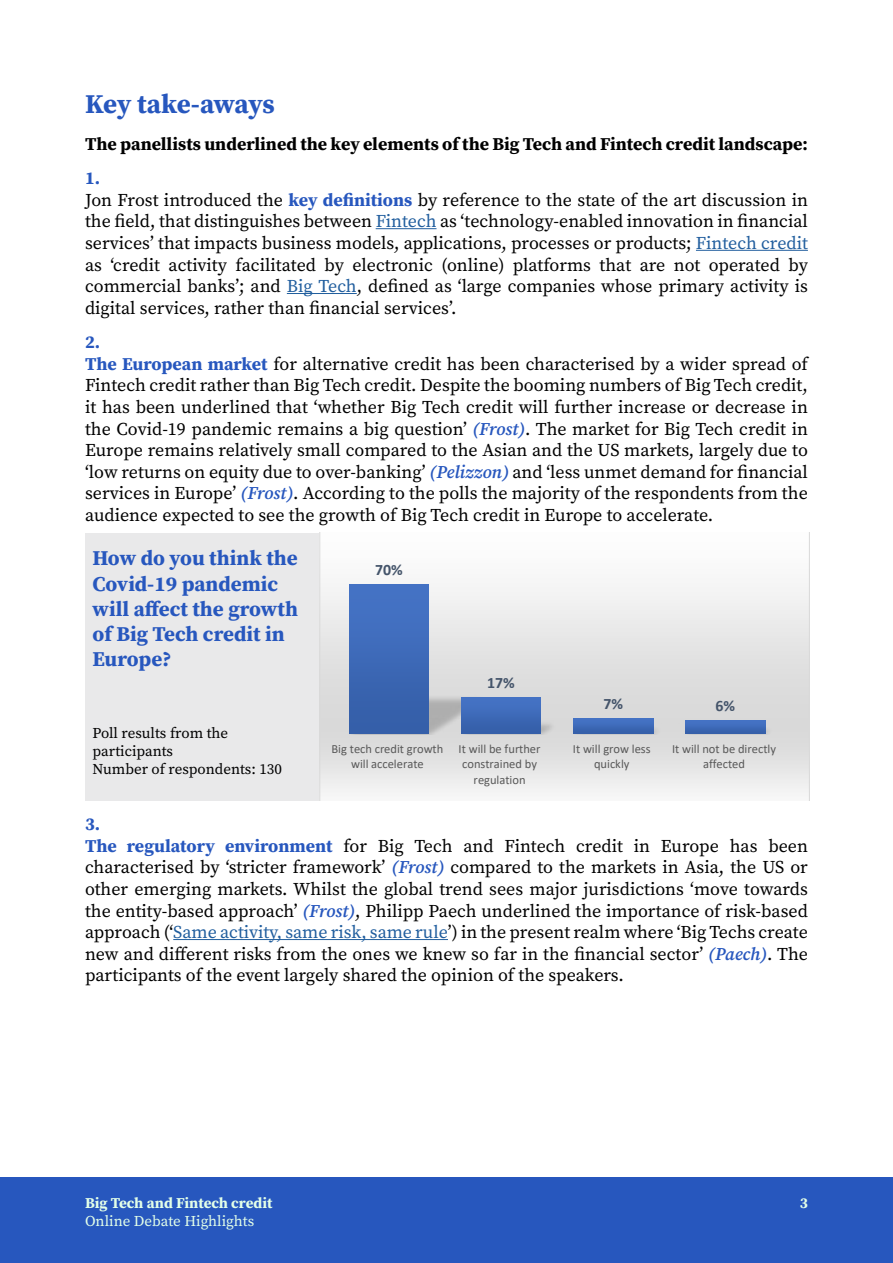
<style>
.page{position:relative;width:893px;height:1263px;background:#fff}
.page>*{position:absolute;margin:0;border:0;box-sizing:border-box;transform-origin:0 0}
.t1{font:700 27px "Source Serif Pro";letter-spacing:-.015em;color:#2757be}
.t2{font:700 21px/25.2px "Source Serif Pro";color:#2757be}
.t3{font:18px/21.6px "Source Serif Pro";color:#000}
.t4{font:700 18px "Source Serif Pro";color:#000}
.t5{font:700 15.9px "Calibri";color:#44546a}
.t6{font:15px/18px "Source Serif Pro";color:#000}
.t7{font:700 15px "Source Serif Pro";color:#e3ffe8}
.t8{font:15px "Source Serif Pro";color:#e3ffe8}
.t9{font:12.45px/15.1px "Calibri";color:#595959;text-align:center}
.s1{font-weight:700;color:#2757be}
.s2{color:#215e9e}
.s3{font-weight:600;font-style:italic;color:#2757be}
</style>
<div class="page">
<div style="left:0;top:1178px;width:893px;height:85px;background:#2757be"></div>
<hr style="left:376px;top:228px;width:60px;height:1px;background:#215e9e">
<hr style="left:696px;top:250px;width:112px;height:1px;background:#215e9e">
<hr style="left:287px;top:293px;width:70px;height:1px;background:#215e9e">
<hr style="left:173px;top:939px;width:275px;height:1px;background:#215e9e">
<div style="left:85px;top:534px;width:723px;height:267px;background:#e9e9ea"></div>
<svg style="left:319px;top:533px;width:491px;height:267px"></svg>
<h1 class="t1" style="left:85px;top:85px;width:191px">Key take-aways</h1>
<p class="t4" style="left:85px;top:131px;width:724px">The panellists underlined the key elements of the Big Tech and Fintech credit landscape:</p>
<p class="t3" style="left:85px;top:167px;width:724px"><span class="s1">1.<br></span>Jon Frost introduced the <span class="s1">key definitions</span> by reference to the state of the art discussion in the field, that distinguishes between <span class="s2">Fintech</span> as ‘technology-enabled innovation in financial services’ that impacts business models, applications, processes or products; <span class="s2">Fintech credit </span>as ‘credit activity facilitated by electronic (online) platforms that are not operated by commercial banks’; and <span class="s2">Big Tech</span>, defined as ‘large companies whose primary activity is digital services, rather than financial services’.</p>
<p class="t3" style="left:85px;top:331px;width:724px"><span class="s1">2.<br>The European market</span> for alternative credit has been characterised by a wider spread of Fintech credit rather than Big Tech credit. Despite the booming numbers of Big Tech credit, it has been underlined that ‘whether Big Tech credit will further increase or decrease in the Covid-19 pandemic remains a big question’ <span class="s3">(Frost)</span>. The market for Big Tech credit in Europe remains relatively small compared to the Asian and the US markets, largely due to ‘low returns on equity due to over-banking’ <span class="s3">(Pelizzon)</span> and ‘less unmet demand for financial services in Europe’ <span class="s3">(Frost)</span>. According to the polls the majority of the respondents from the audience expected to see the growth of Big Tech credit in Europe to accelerate.</p>
<p class="t2" style="left:92px;top:545px;width:207px">How do you think the<br>Covid-19 pandemic will affect the growth of Big Tech credit in<br>Europe?</p>
<p class="t6" style="left:92px;top:724px;width:191px">Poll results from the participants<br>Number of respondents: 130</p>
<p class="t5" style="left:375px;top:559px;width:29px">70%</p>
<p class="t5" style="left:487px;top:671px;width:29px">17%</p>
<p class="t5" style="left:603px;top:693px;width:21px">7%</p>
<p class="t5" style="left:716px;top:695px;width:21px">6%</p>
<p class="t9" style="left:331px;top:741px;width:113px">Big tech credit growth will accelerate</p>
<p class="t9" style="left:459px;top:741px;width:83px">It will be further constrained by regulation</p>
<p class="t9" style="left:573px;top:741px;width:79px">It will grow less quickly</p>
<p class="t9" style="left:672px;top:741px;width:106px">It will not be directly affected</p>
<p class="t3" style="left:85px;top:813px;width:724px"><span class="s1">3.<br>The regulatory environment</span> for Big Tech and Fintech credit in Europe has been characterised by ‘stricter framework’ <span class="s3">(Frost)</span> compared to the markets in Asia, the US or other emerging markets. Whilst the global trend sees major jurisdictions ‘move towards the entity-based approach’ <span class="s3">(Frost)</span>, Philipp Paech underlined the importance of risk-based approach (‘<span class="s2">Same activity, same risk, same rule</span>’) in the present realm where ‘Big Techs create new and different risks from the ones we knew so far in the financial sector’ <span class="s3">(Paech)</span>. The participants of the event largely shared the opinion of the speakers.</p>
<p class="t7" style="left:85px;top:1193px;width:189px">Big Tech and Fintech credit</p>
<p class="t8" style="left:85px;top:1211px;width:171px">Online Debate Highlights</p>
<p class="t7" style="left:800px;top:1193px;width:10px">3</p>
</div>
